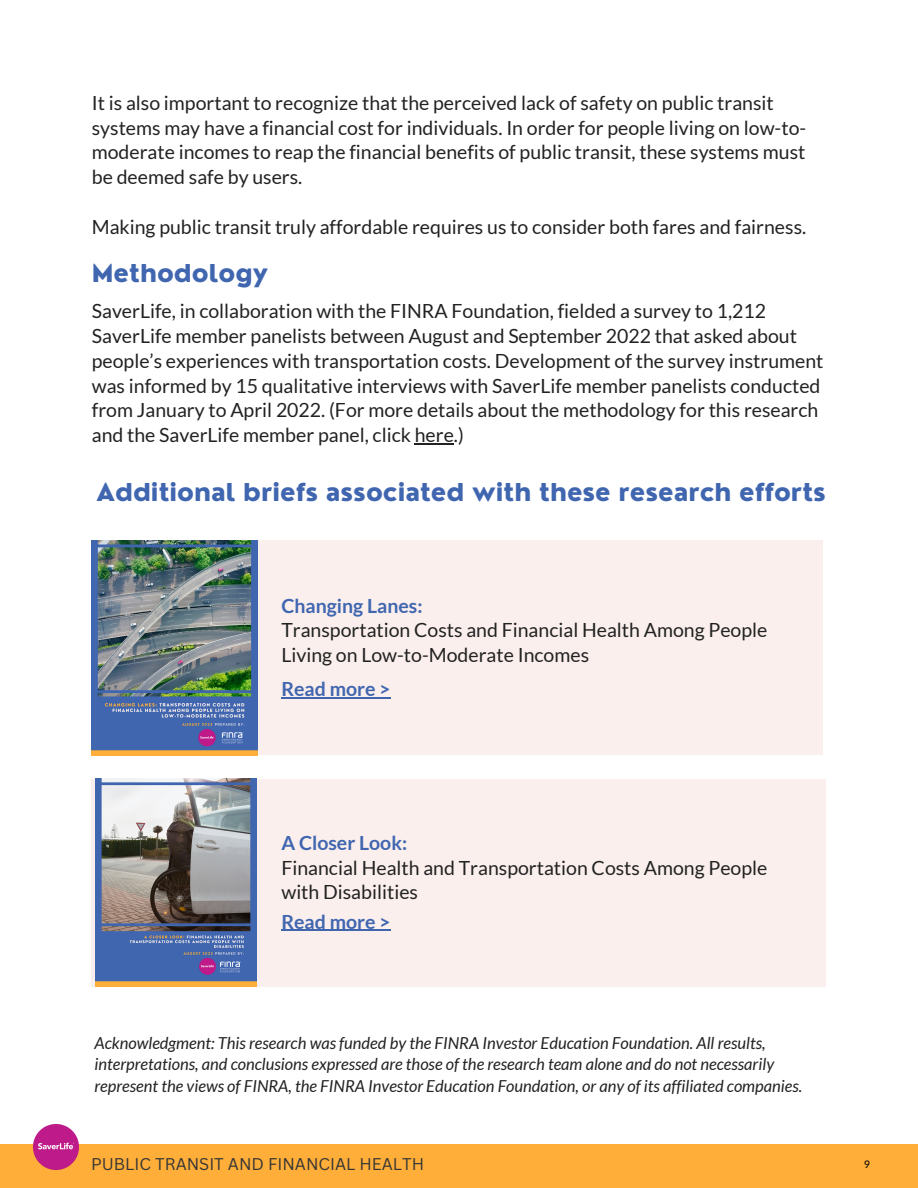
<style>
.page{position:relative;width:918px;height:1188px;background:#fff}
.page>*{position:absolute;margin:0;border:0;box-sizing:border-box;transform-origin:0 0}
.t1{font:800 24px "Nourd";color:#4066b0}
.t2{font:19.5px/24.8px "Lato";color:#222}
.t3{font:700 19.5px "Lato";color:#4066b0}
.t4{font:italic 16.5px/21.3px "Lato";color:#222}
.t5{font:16.5px "Canva Sans";color:#353535}
.t6{font:10.5px "Lato";color:#000}
</style>
<div class="page">
<div style="left:92px;top:540px;width:730px;height:215px;background:#faefec"></div>
<div style="left:91px;top:779px;width:735px;height:208px;background:#faefec"></div>
<div style="left:0;top:1144px;width:918px;height:44px;background:#feae39"></div>
<img style="left:33px;top:1124px;width:45px;height:45px">
<img style="left:96px;top:778px;width:161px;height:208px">
<img style="left:92px;top:540px;width:165px;height:215px">
<hr style="left:415px;top:443px;width:39px;height:1px;background:#222">
<hr style="left:281px;top:930px;width:110px;height:1px;background:#4066b0">
<hr style="left:281px;top:697px;width:110px;height:1px;background:#4066b0">
<p class="t2" style="left:92px;top:90px;width:716px">It is also important to recognize that the perceived lack of safety on public transit systems may have a financial cost for individuals. In order for people living on low-to&shy;moderate incomes to reap the financial benefits of public transit, these systems must be deemed safe by users.</p>
<p class="t2" style="left:92px;top:214px;width:716px">Making public transit truly affordable requires us to consider both fares and fairness.</p>
<p class="t1" style="left:92px;top:258px;width:178px">Methodology</p>
<p class="t2" style="left:92px;top:298px;width:733px">SaverLife, in collaboration with the FINRA Foundation, fielded a survey to 1,212<br>SaverLife member panelists between August and September 2022 that asked about people’s experiences with transportation costs. Development of the survey instrument was informed by 15 qualitative interviews with SaverLife member panelists conducted from January to April 2022. (For more details about the methodology for this research and the SaverLife member panel, click here.)</p>
<p class="t1" style="left:97px;top:477px;width:731px">Additional briefs associated with these research efforts</p>
<p class="t3" style="left:281px;top:593px;width:143px">Changing Lanes:</p>
<p class="t2" style="left:281px;top:618px;width:487px">Transportation Costs and Financial Health Among People<br>Living on Low-to-Moderate Incomes</p>
<p class="t3" style="left:281px;top:677px;width:111px">Read more &gt;</p>
<p class="t3" style="left:281px;top:831px;width:127px">A Closer Look:</p>
<p class="t2" style="left:281px;top:855px;width:487px">Financial Health and Transportation Costs Among People with Disabilities</p>
<p class="t3" style="left:281px;top:909px;width:111px">Read more &gt;</p>
<p class="t4" style="left:95px;top:1032px;width:709px">Acknowledgment: This research was funded by the FINRA Investor Education Foundation. All results, interpretations, and conclusions expressed are those of the research team alone and do not necessarily represent the views of FINRA, the FINRA Investor Education Foundation, or any of its affiliated companies.</p>
<p class="t5" style="left:91px;top:1152px;width:335px">PUBLIC TRANSIT AND FINANCIAL HEALTH</p>
<p class="t6" style="left:864px;top:1157px;width:8px">9</p>
</div>
